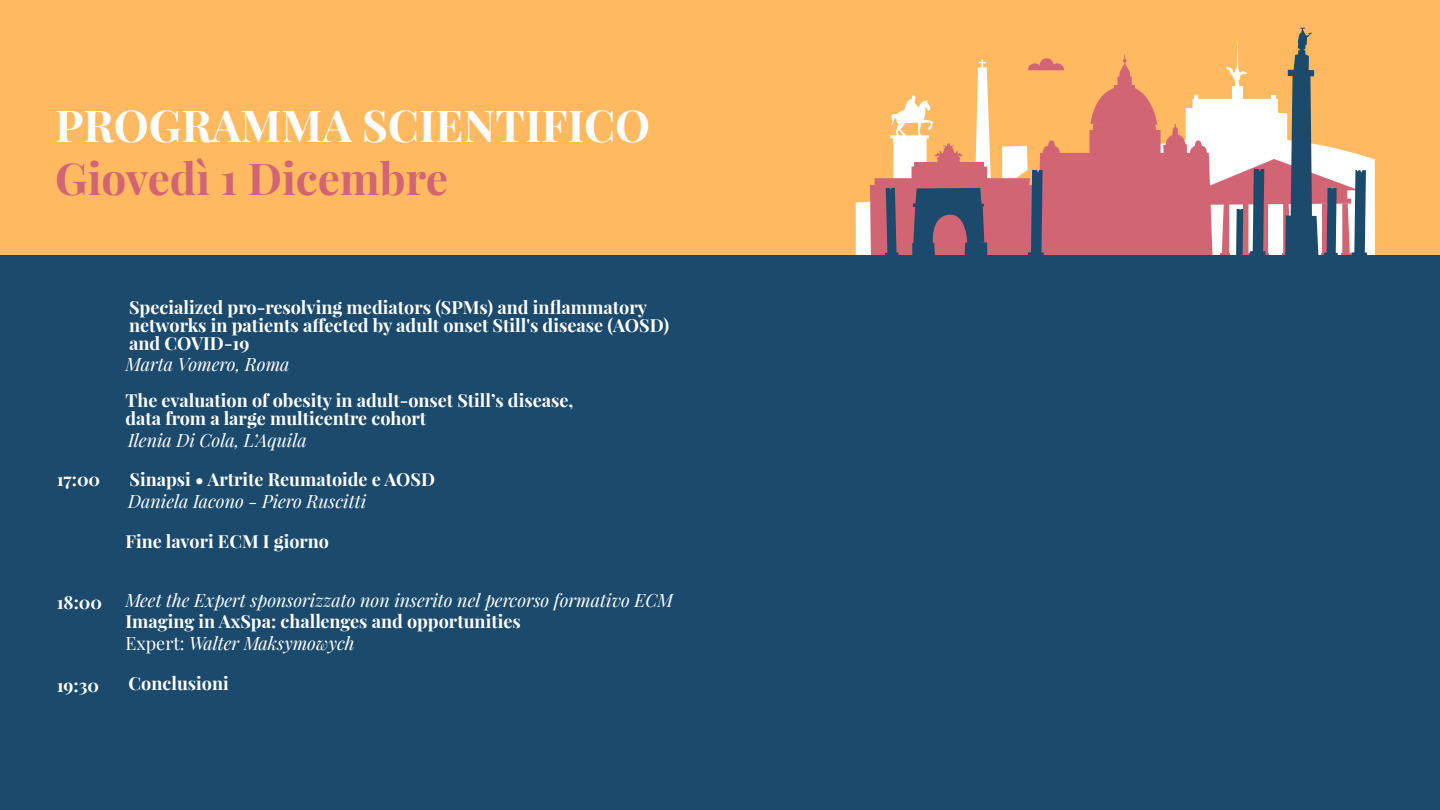
<style>
.page{position:relative;width:1440px;height:810px;background:#fff}
.page>*{position:absolute;margin:0;border:0;box-sizing:border-box;transform-origin:0 0}
.t1{font:700 44.17px "Playfair Display";color:#fff}
.t2{font:700 44.17px "Playfair Display";color:#d16574}
.t3{font:700 18.08px/18px "Playfair Display";color:#fff}
.t4{font:italic 18.08px "Playfair Display";color:#fff}
.t5{font:700 18px/18px "Playfair Display";color:#fff}
.t6{font:italic 18px "Playfair Display";color:#fff}
.s1{font-weight:400}
.s2{font-weight:400;font-style:italic}
</style>
<div class="page">
<div style="left:0;top:0;width:1440px;height:425px;background:#ffb961"></div>
<svg style="left:856px;top:28px;width:519px;height:227px"></svg>
<div style="left:0;top:255px;width:1440px;height:555px;background:#1b4a6d"></div>
<h1 class="t1" style="left:55px;top:98px;width:596px">PROGRAMMA SCIENTIFICO</h1>
<h1 class="t2" style="left:55px;top:151px;width:394px">Giovedì 1 Dicembre</h1>
<p class="t3" style="left:129px;top:298px;width:542px">Specialized pro-resolving mediators (SPMs) and inflammatory networks in patients affected by adult onset Still's disease (AOSD) and COVID-19</p>
<p class="t4" style="left:125px;top:352px;width:166px">Marta Vomero, Roma</p>
<p class="t5" style="left:125px;top:391px;width:449px">The evaluation of obesity in adult-onset Still’s disease, data from a large multicentre cohort</p>
<p class="t6" style="left:128px;top:428px;width:180px">Ilenia Di Cola, L’Aquila</p>
<p class="t5" style="left:57px;top:471px;width:45px">17:00</p>
<p class="t5" style="left:130px;top:471px;width:307px">Sinapsi • Artrite Reumatoide e AOSD</p>
<p class="t6" style="left:128px;top:489px;width:240px">Daniela Iacono - Piero Ruscitti</p>
<p class="t5" style="left:125px;top:532px;width:205px">Fine lavori ECM I giorno</p>
<p class="t5" style="left:57px;top:593px;width:47px">18:00</p>
<p class="t5" style="left:57px;top:676px;width:44px">19:30</p>
<p class="t6" style="left:126px;top:587px;width:549px">Meet the Expert sponsorizzato non inserito nel percorso formativo ECM</p>
<p class="t5" style="left:126px;top:610px;width:397px;line-height:21.6px">Imaging in AxSpa: challenges and opportunities<br><span class="s1">Expert:</span> <span class="s2">Walter Maksymowych</span></p>
<p class="t5" style="left:129px;top:673px;width:102px">Conclusioni</p>
</div>
